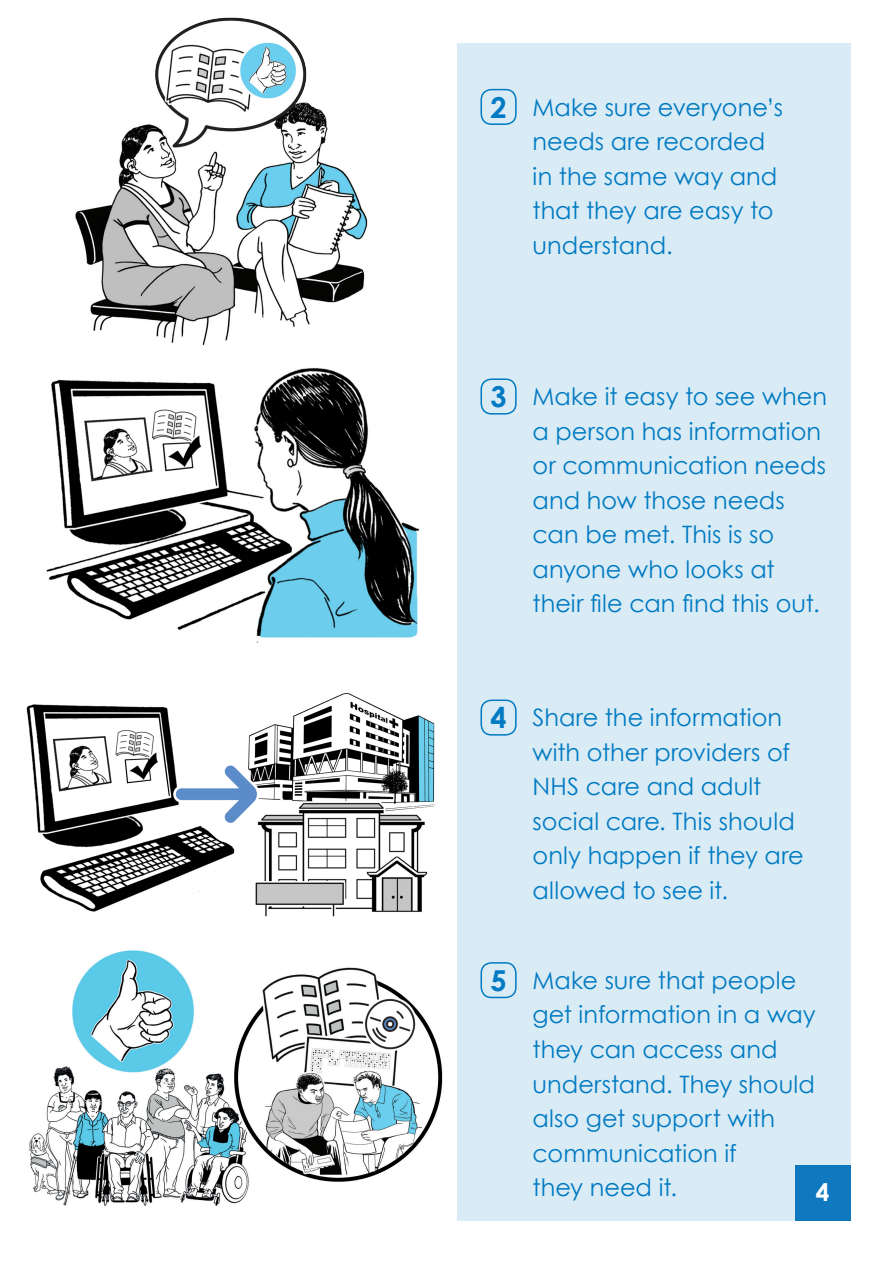
<style>
.page{position:relative;width:893px;height:1263px;background:#fff}
.page>*{position:absolute;margin:0;border:0;box-sizing:border-box;transform-origin:0 0}
.t1{font:700 28.8px "Century Gothic";color:#007ac2}
.t2{font:700 24.3px "Century Gothic";color:#fff}
.t3{font:24px/34.5px "Century Gothic";color:#007ac2}
</style>
<div class="page">
<div style="left:457px;top:43px;width:393px;height:1177px;background:#d9ebf5"></div>
<div style="left:480px;top:89px;width:37px;height:36px;border:2px solid #007ac2;border-radius:10px"></div>
<div style="left:480px;top:378px;width:37px;height:37px;border:2px solid #007ac2;border-radius:10px"></div>
<div style="left:480px;top:699px;width:37px;height:37px;border:2px solid #007ac2;border-radius:10px"></div>
<div style="left:480px;top:962px;width:37px;height:36px;border:2px solid #007ac2;border-radius:10px"></div>
<img style="left:46px;top:367px;width:374px;height:276px">
<img style="left:75px;top:17px;width:293px;height:329px">
<img style="left:26px;top:693px;width:409px;height:224px">
<img style="left:29px;top:950px;width:414px;height:256px">
<div style="left:795px;top:1165px;width:55px;height:55px;background:#1078bf"></div>
<p class="t1" style="left:490px;top:85px;width:18px">2</p>
<p class="t3" style="left:533px;top:89px;width:252px">Make sure everyone’s needs are recorded in the same way and that they are easy to understand.</p>
<p class="t1" style="left:490px;top:375px;width:18px">3</p>
<p class="t3" style="left:533px;top:379px;width:296px">Make it easy to see when a person has information or communication needs and how those needs can be met. This is so anyone who looks at their file can find this out.</p>
<p class="t1" style="left:490px;top:696px;width:18px">4</p>
<p class="t3" style="left:533px;top:700px;width:273px">Share the information with other providers of<br>NHS care and adult social care. This should only happen if they are allowed to see it.</p>
<p class="t1" style="left:490px;top:959px;width:18px">5</p>
<p class="t3" style="left:533px;top:963px;width:285px">Make sure that people get information in a way they can access and understand. They should also get support with communication if</p>
<p class="t3" style="left:533px;top:1170px;width:146px">they need it.</p>
<p class="t2" style="left:816px;top:1174px;width:15px">4</p>
</div>
